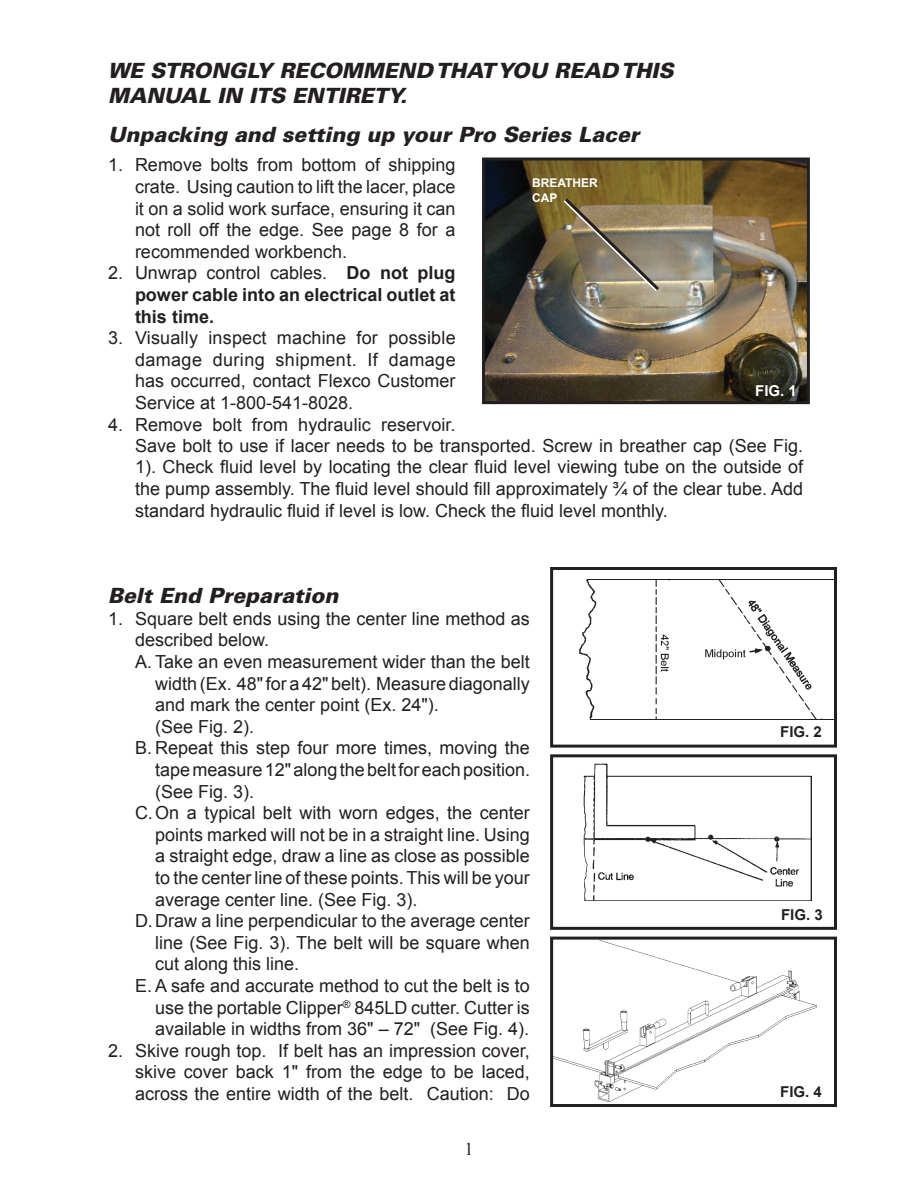
<style>
.page{position:relative;width:918px;height:1188px;background:#fff}
.page>*{position:absolute;margin:0;border:0;box-sizing:border-box;transform-origin:0 0}
.t1{font:italic 900 21px/25.2px "Univers LT Std";color:#231f20}
.t2{font:18px/21.6px "Arial";color:#231f20;text-align:justify}
.t3{font:700 18px/21.6px "Arial";color:#231f20;text-align:justify}
.t4{font:18px "Times New Roman";color:#231f20}
.t5{font:700 15px "Arial";color:#231f20}
.t6{font:700 15px "Arial";color:#fff}
.t7{font:700 12px/14.4px "Arial";color:#fff}
.s1{font-weight:400}
</style>
<div class="page">
<img style="left:486px;top:162px;width:320px;height:238px">
<div style="left:482px;top:158px;width:328px;height:246px;border:3px solid #231f20"></div>
<img style="left:554px;top:941px;width:263px;height:161px">
<div style="left:550px;top:567px;width:287px;height:181px;border:3px solid #231f20"></div>
<div style="left:550px;top:754px;width:287px;height:176px;border:3px solid #231f20"></div>
<div style="left:550px;top:937px;width:287px;height:170px;border:3px solid #231f20"></div>
<img style="left:580px;top:579px;width:256px;height:140px">
<img style="left:584px;top:764px;width:228px;height:136px">
<img style="left:560px;top:195px;width:102px;height:99px">
<p class="t1" style="left:108px;top:58px;width:567px">WE STRONGLY RECOMMEND THAT YOU READ THIS<br>MANUAL IN ITS ENTIRETY.</p>
<p class="t1" style="left:108px;top:122px;width:533px">Unpacking and setting up your Pro Series Lacer</p>
<p class="t2" style="left:135px;top:154px;width:322px;text-indent:-27px">1. Remove bolts from bottom of shipping crate. Using caution to lift the lacer, place it on a solid work surface, ensuring it can not roll off the edge. See page 8 for a recommended workbench.</p>
<p class="t3" style="left:135px;top:263px;width:322px;text-indent:-27px"><span class="s1">2. Unwrap control cables.</span> Do not plug power cable into an electrical outlet at this time.</p>
<p class="t2" style="left:135px;top:327px;width:322px;text-indent:-27px">3. Visually inspect machine for possible damage during shipment. If damage has occurred, contact Flexco Customer Service at 1-800-541-8028.</p>
<p class="t2" style="left:135px;top:414px;width:670px;text-align:left;text-indent:-27px">4. Remove bolt from hydraulic reservoir.<br>Save bolt to use if lacer needs to be transported. Screw in breather cap (See Fig.<br>1). Check fluid level by locating the clear fluid level viewing tube on the outside of the pump assembly. The fluid level should fill approximately ¾ of the clear tube. Add standard hydraulic fluid if level is low. Check the fluid level monthly.</p>
<p class="t7" style="left:532px;top:176px;width:67px">BREATHER<br>CAP</p>
<p class="t6" style="left:755px;top:381px;width:43px">FIG. 1</p>
<p class="t1" style="left:108px;top:583px;width:232px">Belt End Preparation</p>
<p class="t2" style="left:108px;top:608px;width:423px">1. Square belt ends using the center line method as</p>
<p class="t2" style="left:135px;top:629px;width:136px">described below.</p>
<p class="t2" style="left:135px;top:651px;width:396px">A. Take an even measurement wider than the belt</p>
<p class="t2" style="left:155px;top:673px;width:376px">width (Ex. 48" for a 42" belt). Measure diagonally</p>
<p class="t2" style="left:155px;top:694px;width:285px">and mark the center point (Ex. 24").</p>
<p class="t2" style="left:155px;top:716px;width:101px">(See Fig. 2).</p>
<p class="t2" style="left:135px;top:737px;width:396px">B. Repeat this step four more times, moving the</p>
<p class="t2" style="left:155px;top:759px;width:376px">tape measure 12" along the belt for each position.</p>
<p class="t2" style="left:155px;top:781px;width:101px">(See Fig. 3).</p>
<p class="t2" style="left:135px;top:802px;width:396px">C.On a typical belt with worn edges, the center</p>
<p class="t2" style="left:155px;top:824px;width:376px">points marked will not be in a straight line. Using</p>
<p class="t2" style="left:155px;top:845px;width:376px">a straight edge, draw a line as close as possible</p>
<p class="t2" style="left:155px;top:867px;width:376px">to the center line of these points. This will be your</p>
<p class="t2" style="left:155px;top:889px;width:264px">average center line. (See Fig. 3).</p>
<p class="t2" style="left:135px;top:910px;width:396px">D.Draw a line perpendicular to the average center</p>
<p class="t2" style="left:155px;top:932px;width:376px">line (See Fig. 3). The belt will be square when</p>
<p class="t2" style="left:155px;top:953px;width:146px">cut along this line.</p>
<p class="t2" style="left:135px;top:975px;width:396px">E. A safe and accurate method to cut the belt is to</p>
<p class="t2" style="left:155px;top:997px;width:376px">use the portable Clipper<sup>®</sup> 845LD cutter. Cutter is</p>
<p class="t2" style="left:155px;top:1018px;width:375px">available in widths from 36" – 72" (See Fig. 4).</p>
<p class="t2" style="left:135px;top:1040px;width:396px;text-indent:-27px">2. Skive rough top. If belt has an impression cover, skive cover back 1" from the edge to be laced, across the entire width of the belt. Caution: Do</p>
<p class="t4" style="left:465px;top:1137px;width:10px">1</p>
<p class="t5" style="left:780px;top:722px;width:43px">FIG. 2</p>
<p class="t5" style="left:781px;top:905px;width:43px">FIG. 3</p>
<p class="t5" style="left:780px;top:1082px;width:43px">FIG. 4</p>
</div>
